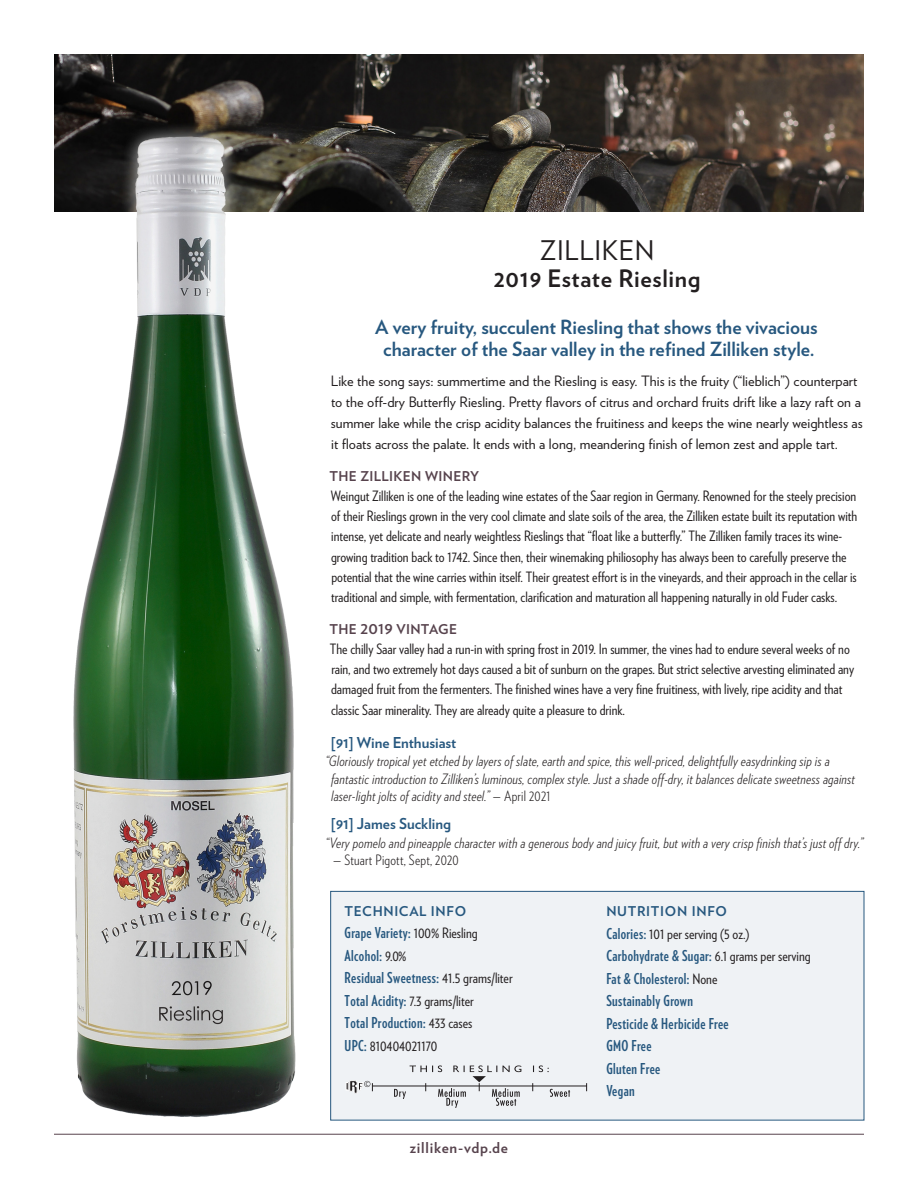
<style>
.page{position:relative;width:918px;height:1188px;background:#fff}
.page>*{position:absolute;margin:0;border:0;box-sizing:border-box;transform-origin:0 0}
.HD_1-V{font:27px "Verlag";letter-spacing:.025em;color:#231f20}
.HD_1A-V{font:700 24px "Verlag";letter-spacing:.025em;color:#231f20}
.Subhead_Description{font:700 19.5px/22.5px "Verlag";color:#27587f;text-align:center}
.Tech_Info_Bullets{font:700 15px/22.5px "Verlag Compressed";letter-spacing:.025em;color:#27587f}
.Publication_Name{font:700 15px "Verlag";color:#27587f}
.t1{font:700 15px "Verlag";letter-spacing:.05em;color:#57434d}
.Text-Verlag_Condense{font:14.25px/20.2px "Verlag Condensed";color:#231f20}
.Review_Text{font:italic 300 14.25px/17.2px "Verlag Condensed";letter-spacing:.015em;color:#231f20}
.Text-Verlag{font:14.25px/21px "Verlag";color:#231f20}
.Tech_Info_Bullets-2{font:14.25px "Verlag Condensed";color:#231f20}
.Review_Text-2{font:300 14.25px "Verlag Condensed";letter-spacing:.015em;color:#231f20}
.subhd_1{font:700 13.5px "Verlag";letter-spacing:.025em;color:#57434d}
.Tech_Info_Bullets-3{font:700 13.5px "Verlag";letter-spacing:.05em;color:#27587f}
.s1{font-style:normal}
.s2{font-family:"Verlag Condensed";font-weight:400;font-size:14.25px;color:#231f20}
.s3{font-family:"Verlag Compressed";font-weight:700;font-size:15px;color:#27587f}
</style>
<div class="page">
<hr style="left:54px;top:1134px;width:810px;height:1px;background:#57434d">
<img style="left:54px;top:54px;width:810px;height:158px">
<div style="left:331px;top:891px;width:533px;height:229px;background:#eff2f5"></div>
<div style="left:330px;top:891px;width:534px;height:229px;border:1px solid #27587f"></div>
<svg style="left:346px;top:1081px;width:27px;height:12px"></svg>
<hr style="left:373px;top:1086px;width:214px;height:1px;background:#231f20">
<svg style="left:394px;top:1065px;width:176px;height:43px"></svg>
<img style="left:54px;top:114px;width:258px;height:1003px">
<p class="HD_1-V" style="left:540px;top:230px;width:116px">ZILLIKEN</p>
<p class="HD_1A-V" style="left:494px;top:260px;width:208px">2019 Estate Riesling</p>
<p class="Subhead_Description" style="left:375px;top:314px;width:444px">A very fruity, succulent Riesling that shows the vivacious character of the Saar valley in the refined Zilliken style.</p>
<p class="Text-Verlag" style="left:331px;top:370px;width:533px">Like the song says: summertime and the Riesling is easy. This is the fruity (“lieblich”) counterpart to the off-dry Butterfly Riesling. Pretty flavors of citrus and orchard fruits drift like a lazy raft on a summer lake while the crisp acidity balances the fruitiness and keeps the wine nearly weightless as it floats across the palate. It ends with a long, meandering finish of lemon zest and apple tart.</p>
<p class="subhd_1" style="left:329px;top:465px;width:151px">THE ZILLIKEN WINERY</p>
<p class="Text-Verlag_Condense" style="left:331px;top:485px;width:528px">Weingut Zilliken is one of the leading wine estates of the Saar region in Germany. Renowned for the steely precision of their Rieslings grown in the very cool climate and slate soils of the area, the Zilliken estate built its reputation with intense, yet delicate and nearly weightless Rieslings that “float like a butterfly.” The Zilliken family traces its wine&shy;growing tradition back to 1742. Since then, their winemaking philiosophy has always been to carefully preserve the potential that the wine carries within itself. Their greatest effort is in the vineyards, and their approach in the cellar is traditional and simple, with fermentation, clarification and maturation all happening naturally in old Fuder casks.</p>
<p class="subhd_1" style="left:329px;top:618px;width:129px">THE 2019 VINTAGE</p>
<p class="Text-Verlag_Condense" style="left:330px;top:638px;width:526px">The chilly Saar valley had a run-in with spring frost in 2019. In summer, the vines had to endure several weeks of no rain, and two extremely hot days caused a bit of sunburn on the grapes. But strict selective arvesting eliminated any damaged fruit from the fermenters. The finished wines have a very fine fruitiness, with lively, ripe acidity and that classic Saar minerality. They are already quite a pleasure to drink.</p>
<p class="Publication_Name" style="left:331px;top:730px;width:127px">[91] Wine Enthusiast</p>
<p class="Review_Text" style="left:331px;top:752px;width:525px;text-indent:-6px">“Gloriously tropical yet etched by layers of slate, earth and spice, this well-priced, delightfully easydrinking sip is a fantastic introduction to Zilliken’s luminous, complex style. Just a shade off-dry, it balances delicate sweetness against laser-light jolts of acidity and steel.” <span class="s1">— April 2021</span></p>
<p class="Publication_Name" style="left:331px;top:812px;width:122px">[91] James Suckling</p>
<p class="Review_Text" style="left:325px;top:834px;width:540px">“Very pomelo and pineapple character with a generous body and juicy fruit, but with a very crisp finish that’s just off dry.”</p>
<p class="Review_Text-2" style="left:333px;top:851px;width:127px">— Stuart Pigott, Sept, 2020</p>
<p class="Tech_Info_Bullets-3" style="left:345px;top:901px;width:123px">TECHNICAL INFO</p>
<p class="Tech_Info_Bullets" style="left:345px;top:921px;width:170px">Grape Variety: <span class="s2">100% Riesling<br></span>Alcohol: <span class="s2">9.0%<br></span>Residual Sweetness: <span class="s2">41.5 grams/liter</span></p>
<p class="Tech_Info_Bullets-2" style="left:345px;top:991px;width:131px"><span class="s3">Total Acidity:</span> 7.3 grams/liter</p>
<p class="Tech_Info_Bullets" style="left:345px;top:1011px;width:129px">Total Production: <span class="s2">433 cases</span></p>
<p class="Tech_Info_Bullets-2" style="left:345px;top:1036px;width:94px"><span class="s3">UPC:</span> 810404021170</p>
<p class="Tech_Info_Bullets-3" style="left:606px;top:901px;width:122px">NUTRITION INFO</p>
<p class="Tech_Info_Bullets-2" style="left:606px;top:923px;width:145px"><span class="s3">Calories:</span> 101 per serving (5 oz.)</p>
<p class="Tech_Info_Bullets" style="left:606px;top:944px;width:206px">Carbohydrate &amp; Sugar: <span class="s2">6.1 grams per serving</span></p>
<p class="Tech_Info_Bullets" style="left:606px;top:966px;width:113px">Fat &amp; Cholesterol: <span class="s2">None</span></p>
<p class="Tech_Info_Bullets" style="left:606px;top:989px;width:88px">Sustainably Grown</p>
<p class="Tech_Info_Bullets" style="left:606px;top:1011px;width:124px">Pesticide &amp; Herbicide Free</p>
<p class="Tech_Info_Bullets" style="left:606px;top:1034px;width:47px">GMO Free</p>
<p class="Tech_Info_Bullets" style="left:606px;top:1056px;width:56px">Gluten Free</p>
<p class="Tech_Info_Bullets" style="left:606px;top:1079px;width:30px">Vegan</p>
<p class="t1" style="left:410px;top:1135px;width:100px">zilliken-vdp.de</p>
</div>
